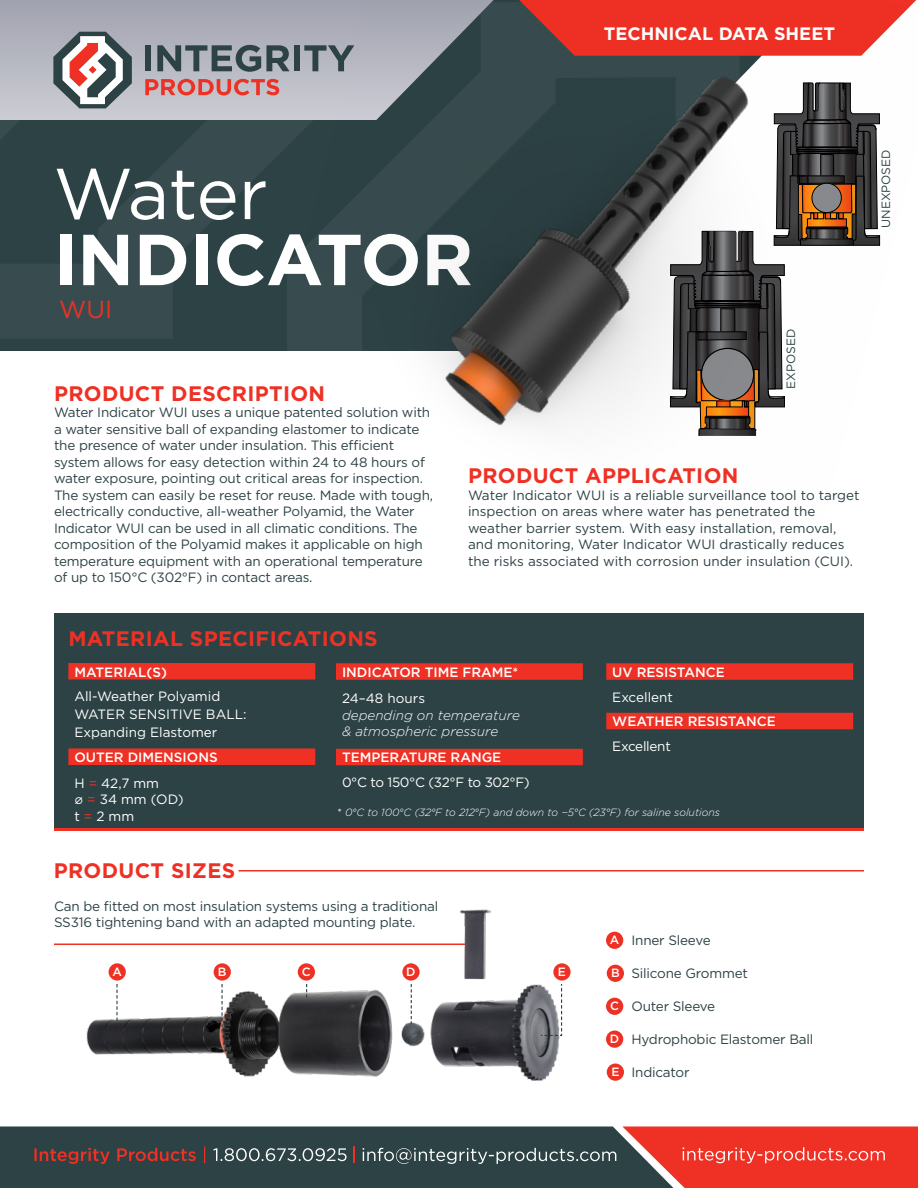
<style>
.page{position:relative;width:918px;height:1188px;background:#fff}
.page>*{position:absolute;margin:0;border:0;box-sizing:border-box;transform-origin:0 0}
.t1{font:700 72px "Gotham";letter-spacing:-.005em;color:#fff}
.t2{font:72px "Gotham";letter-spacing:-.015em;color:#fff}
.t3{font:24.6px "Gotham";color:#ee3124}
.t4{font:700 21px "Gotham";letter-spacing:.015em;color:#ee3124}
.t5{font:700 18px "Gotham";color:#fff}
.t6{font:13.5px/16.5px "Gotham";letter-spacing:-.015em;color:#2d4245}
.t7{font:500 13.5px/25.5px "Gotham";color:#fff}
.t8{font:13.5px/18px "Gotham";color:#fff}
.t9{font:italic 300 13.5px/16.5px "Gotham";color:#fff}
.t10{font:13.5px "Gotham";letter-spacing:-.025em;color:#fff}
.t11{font:13.5px "Gotham";letter-spacing:-.02em;color:#fff}
.t12{font:12px "Gotham";color:#2d4245}
.t13{font:500 12px "Gotham";color:#fff}
.t14{font:italic 300 10.5px "Gotham";color:#fff}
.s1{font-weight:400}
.s2{font-weight:400;color:#ee3124}
.s3{font-family:"Baufra";font-weight:500}
.s4{color:#ee3124}
.s5{font-weight:400;font-style:normal}
</style>
<div class="page">
<svg style="left:0;top:0;width:257px;height:339px;background:#546368"></svg>
<svg style="left:53px;top:32px;width:79px;height:76px"></svg>
<svg style="left:145px;top:79px;width:112px;height:16px;background:#d57d7b"></svg>
<div style="left:145px;top:45px;width:6px;height:26px;background:#2d4245"></div>
<svg style="left:157px;top:45px;width:100px;height:27px;background:#727d83"></svg>
<img style="left:257px;top:0;width:660px;height:436px">
<hr style="left:239px;top:870px;width:625px;height:2px;background:#ee3124">
<hr style="left:54px;top:944px;width:414px;height:1px;background:#ee3124">
<div style="left:54px;top:614px;width:810px;height:214px;background:#2d4245"></div>
<hr style="left:54px;top:828px;width:810px;height:3px;background:#ee3124">
<svg style="left:68px;top:663px;width:247px;height:102px"></svg>
<svg style="left:336px;top:663px;width:247px;height:102px"></svg>
<svg style="left:606px;top:663px;width:247px;height:66px"></svg>
<img style="left:73px;top:909px;width:487px;height:172px">
<div style="left:109px;top:963px;width:17px;height:18px;background:#ee3124;border-radius:50%"></div>
<div style="left:214px;top:963px;width:17px;height:18px;background:#ee3124;border-radius:50%"></div>
<div style="left:606px;top:932px;width:17px;height:17px;background:#ee3124;border-radius:50%"></div>
<div style="left:606px;top:1030px;width:17px;height:18px;background:#ee3124;border-radius:50%"></div>
<div style="left:402px;top:963px;width:18px;height:18px;background:#ee3124;border-radius:50%"></div>
<div style="left:298px;top:963px;width:17px;height:18px;background:#ee3124;border-radius:50%"></div>
<div style="left:607px;top:965px;width:17px;height:17px;background:#ee3124;border-radius:50%"></div>
<div style="left:607px;top:1064px;width:17px;height:17px;background:#ee3124;border-radius:50%"></div>
<div style="left:553px;top:963px;width:18px;height:18px;background:#ee3124;border-radius:50%"></div>
<div style="left:606px;top:998px;width:17px;height:17px;background:#ee3124;border-radius:50%"></div>
<svg style="left:116px;top:984px;width:2px;height:37px"></svg>
<svg style="left:221px;top:984px;width:2px;height:49px"></svg>
<svg style="left:411px;top:984px;width:1px;height:40px"></svg>
<svg style="left:306px;top:984px;width:1px;height:14px"></svg>
<svg style="left:540px;top:983px;width:23px;height:54px"></svg>
<svg style="left:0;top:1126px;width:918px;height:62px;background:#6f4644"></svg>
<h3 class="t5" style="left:604px;top:22px;width:233px">TECHNICAL DATA SHEET</h3>
<h1 class="t2" style="left:53px;top:148px;width:216px">Water</h1>
<h1 class="t1" style="left:53px;top:212px;width:421px">INDICATOR</h1>
<h2 class="t3" style="left:59px;top:294px;width:55px">WUI</h2>
<h3 class="t4" style="left:54px;top:379px;width:273px">PRODUCT DESCRIPTION</h3>
<p class="t6" style="left:54px;top:404px;width:381px">Water Indicator WUI uses a unique patented solution with a water sensitive ball of expanding elastomer to indicate the presence of water under insulation. This efficient system allows for easy detection within 24 to 48 hours of water exposure, pointing out critical areas for inspection.<br>The system can easily be reset for reuse. Made with tough, electrically conductive, all-weather Polyamid, the Water Indicator WUI can be used in all climatic conditions. The composition of the Polyamid makes it applicable on high temperature equipment with an operational temperature of up to 150°C (302°F) in contact areas.</p>
<p class="t12" style="left:783px;top:389px;width:61px;rotate:-90deg">EXPOSED</p>
<h3 class="t4" style="left:468px;top:462px;width:272px">PRODUCT APPLICATION</h3>
<p class="t6" style="left:468px;top:486px;width:393px">Water Indicator WUI is a reliable surveillance tool to target inspection on areas where water has penetrated the weather barrier system. With easy installation, removal, and monitoring, Water Indicator WUI drastically reduces the risks associated with corrosion under insulation (CUI).</p>
<h3 class="t4" style="left:68px;top:625px;width:311px">MATERIAL SPECIFICATIONS</h3>
<p class="t7" style="left:74px;top:659px;width:94px">MATERIAL(S)</p>
<p class="t8" style="left:74px;top:687px;width:174px">All-Weather Polyamid<br>WATER SENSITIVE BALL:<br>Expanding Elastomer</p>
<p class="t7" style="left:74px;top:744px;width:145px">OUTER DIMENSIONS<br><span class="s1">H</span> <span class="s2">=</span> <span class="s1">42,7 mm</span></p>
<p class="t8" style="left:74px;top:791px;width:111px;line-height:16.5px"><span class="s3">∅</span> <span class="s4">=</span> 34 mm (OD) t <span class="s4">=</span> 2 mm</p>
<p class="t7" style="left:342px;top:659px;width:178px">INDICATOR TIME FRAME*</p>
<p class="t8" style="left:342px;top:689px;width:85px">24–48 hours</p>
<p class="t9" style="left:342px;top:706px;width:179px">depending on temperature &amp; atmospheric pressure</p>
<p class="t7" style="left:342px;top:745px;width:161px">TEMPERATURE RANGE</p>
<p class="t10" style="left:342px;top:774px;width:189px">0°C to 150°C (32°F to 302°F)</p>
<p class="t7" style="left:612px;top:659px;width:114px">UV RESISTANCE</p>
<p class="t8" style="left:612px;top:688px;width:62px">Excellent</p>
<p class="t7" style="left:612px;top:709px;width:165px">WEATHER RESISTANCE</p>
<p class="t11" style="left:612px;top:738px;width:60px">Excellent</p>
<p class="t14" style="left:338px;top:806px;width:384px"><span class="s5">*</span> 0°C to 100°C (32°F to 212°F) and down to −5°C (23°F) for saline solutions</p>
<h3 class="t4" style="left:54px;top:856px;width:183px">PRODUCT SIZES</h3>
<p class="t6" style="left:54px;top:897px;width:386px">Can be fitted on most insulation systems using a traditional<br>SS316 tightening band with an adapted mounting plate.</p>
<p class="t13" style="left:112px;top:964px;width:11px">A</p>
<p class="t13" style="left:218px;top:964px;width:10px">B</p>
<p class="t13" style="left:610px;top:932px;width:11px">A</p>
<p class="t13" style="left:302px;top:964px;width:10px">C</p>
<p class="t13" style="left:406px;top:964px;width:11px">D</p>
<p class="t13" style="left:611px;top:965px;width:10px">B</p>
<p class="t13" style="left:558px;top:964px;width:10px">E</p>
<p class="t6" style="left:632px;top:932px;width:81px">Inner Sleeve</p>
<p class="t6" style="left:632px;top:965px;width:118px">Silicone Grommet</p>
<p class="t13" style="left:610px;top:998px;width:10px">C</p>
<p class="t6" style="left:632px;top:998px;width:85px">Outer Sleeve</p>
<p class="t13" style="left:610px;top:1031px;width:11px">D</p>
<p class="t6" style="left:632px;top:1031px;width:183px">Hydrophobic Elastomer Ball</p>
<p class="t13" style="left:611px;top:1064px;width:10px">E</p>
<p class="t6" style="left:632px;top:1064px;width:60px">Indicator</p>
<p class="t12" style="left:878px;top:228px;width:80px;rotate:-90deg">UNEXPOSED</p>
</div>
